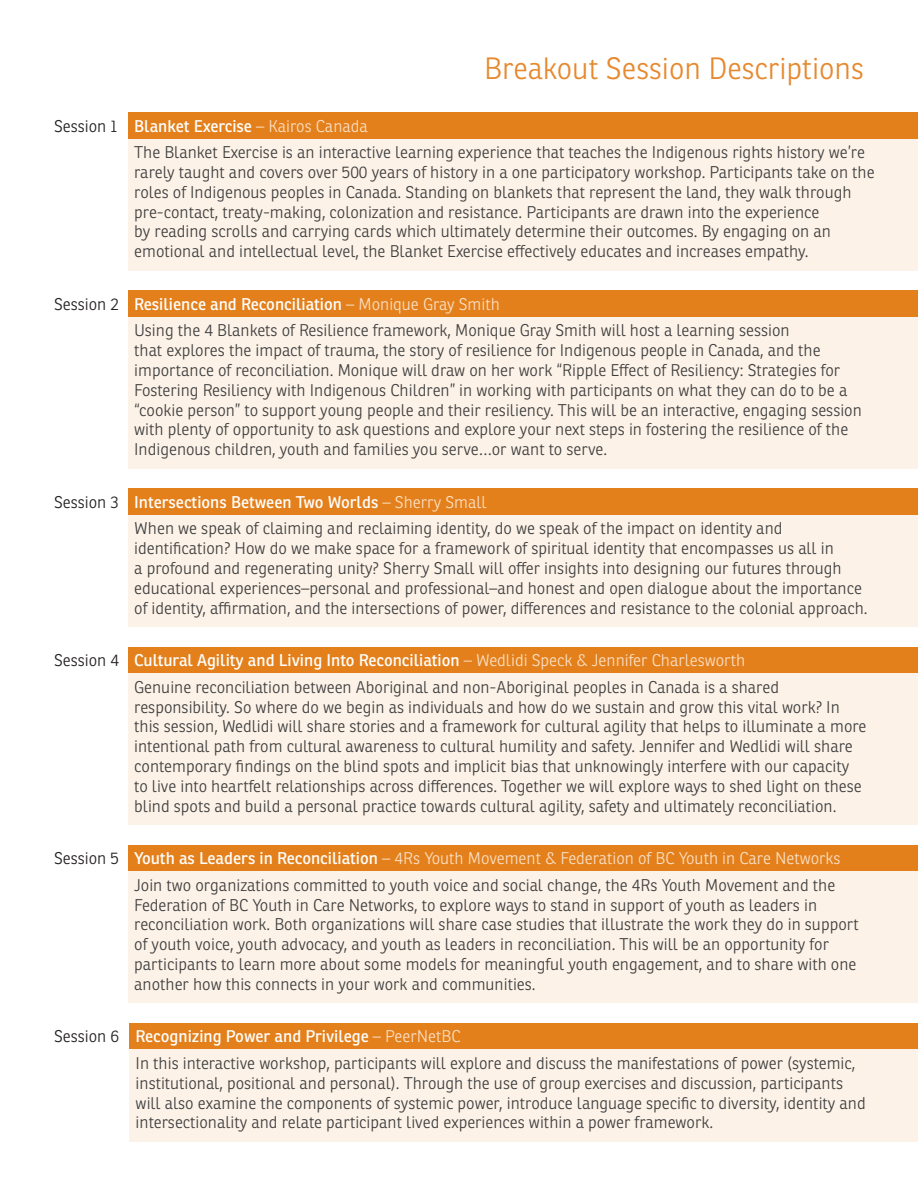
<style>
.page{position:relative;width:918px;height:1188px;background:#fff}
.page>*{position:absolute;margin:0;border:0;box-sizing:border-box;transform-origin:0 0}
.Body{font:300 30px "Ronnia Basic";color:#e6892f}
.Body-2{font:300 16.5px/19.8px "Ronnia Basic";color:#3e3e3f}
.Agenda_-_body_title{font:16.5px "Ronnia Basic Rg";color:#fff}
.Agenda_-_body_title-2{font:300 16.5px "Ronnia Basic";color:#fae0c6}
.Agenda_-_body{font:16.5px "Ronnia Basic Rg";color:#fff}
.Agenda_-_body-2{font:300 16.5px "Ronnia Basic";color:#231f20}
.s1{font-family:"Ronnia Basic";font-weight:300;color:#fae0c6}
.s2{font-family:"Ronnia Basic Rg";font-weight:400;color:#fff}
</style>
<div class="page">
<div style="left:128px;top:112px;width:790px;height:27px;background:#e4801b"></div>
<div style="left:128px;top:139px;width:790px;height:132px;background:#fcf2e7"></div>
<div style="left:128px;top:290px;width:790px;height:27px;background:#e4801b"></div>
<div style="left:128px;top:317px;width:790px;height:152px;background:#fcf2e7"></div>
<div style="left:128px;top:488px;width:790px;height:27px;background:#e4801b"></div>
<div style="left:128px;top:515px;width:790px;height:112px;background:#fcf2e7"></div>
<div style="left:128px;top:647px;width:790px;height:27px;background:#e4801b"></div>
<div style="left:128px;top:674px;width:790px;height:151px;background:#fcf2e7"></div>
<div style="left:128px;top:845px;width:790px;height:27px;background:#e4801b"></div>
<div style="left:128px;top:872px;width:790px;height:131px;background:#fcf2e7"></div>
<div style="left:130px;top:1023px;width:788px;height:27px;background:#e4801b"></div>
<div style="left:130px;top:1050px;width:788px;height:92px;background:#fcf2e7"></div>
<p class="Body" style="left:484px;top:50px;width:381px">Breakout Session Descriptions</p>
<p class="Agenda_-_body-2" style="left:54px;top:116px;width:65px">Session 1</p>
<p class="Agenda_-_body" style="left:134px;top:115px;width:235px">Blanket Exercise <span class="s1">– Kairos Canada</span></p>
<p class="Body-2" style="left:134px;top:142px;width:742px">The Blanket Exercise is an interactive learning experience that teaches the Indigenous rights history we’re rarely taught and covers over 500 years of history in a one participatory workshop. Participants take on the roles of Indigenous peoples in Canada. Standing on blankets that represent the land, they walk through pre-contact, treaty-making, colonization and resistance. Participants are drawn into the experience<br>by reading scrolls and carrying cards which ultimately determine their outcomes. By engaging on an emotional and intellectual level, the Blanket Exercise effectively educates and increases empathy.</p>
<p class="Agenda_-_body-2" style="left:54px;top:294px;width:66px">Session 2</p>
<p class="Agenda_-_body" style="left:134px;top:294px;width:367px">Resilience and Reconciliation <span class="s1">– Monique Gray Smith</span></p>
<p class="Body-2" style="left:134px;top:321px;width:729px">Using the 4 Blankets of Resilience framework, Monique Gray Smith will host a learning session<br>that explores the impact of trauma, the story of resilience for Indigenous people in Canada, and the importance of reconciliation. Monique will draw on her work “Ripple Effect of Resiliency: Strategies for Fostering Resiliency with Indigenous Children” in working with participants on what they can do to be a “cookie person” to support young people and their resiliency. This will be an interactive, engaging session with plenty of opportunity to ask questions and explore your next steps in fostering the resilience of the Indigenous children, youth and families you serve…or want to serve.</p>
<p class="Agenda_-_body-2" style="left:54px;top:492px;width:66px">Session 3</p>
<p class="Agenda_-_body_title" style="left:134px;top:492px;width:354px">Intersections Between Two Worlds <span class="s1">– Sherry Small</span></p>
<p class="Body-2" style="left:134px;top:519px;width:735px">When we speak of claiming and reclaiming identity, do we speak of the impact on identity and identification? How do we make space for a framework of spiritual identity that encompasses us all in<br>a profound and regenerating unity? Sherry Small will offer insights into designing our futures through educational experiences–personal and professional–and honest and open dialogue about the importance of identity, affirmation, and the intersections of power, differences and resistance to the colonial approach.</p>
<p class="Agenda_-_body-2" style="left:54px;top:650px;width:67px">Session 4</p>
<p class="Agenda_-_body_title" style="left:134px;top:650px;width:613px">Cultural Agility and Living Into Reconciliation <span class="s1">– Wedlidi Speck &amp; Jennifer Charlesworth</span></p>
<p class="Body-2" style="left:134px;top:677px;width:734px">Genuine reconciliation between Aboriginal and non-Aboriginal peoples in Canada is a shared responsibility. So where do we begin as individuals and how do we sustain and grow this vital work? In this session, Wedlidi will share stories and a framework for cultural agility that helps to illuminate a more intentional path from cultural awareness to cultural humility and safety. Jennifer and Wedlidi will share contemporary findings on the blind spots and implicit bias that unknowingly interfere with our capacity to live into heartfelt relationships across differences. Together we will explore ways to shed light on these blind spots and build a personal practice towards cultural agility, safety and ultimately reconciliation.</p>
<p class="Agenda_-_body-2" style="left:54px;top:848px;width:66px">Session 5</p>
<p class="Agenda_-_body_title-2" style="left:134px;top:848px;width:708px"><span class="s2">Youth as Leaders in Reconciliation</span> – 4Rs Youth Movement &amp; Federation of BC Youth in Care Networks</p>
<p class="Body-2" style="left:134px;top:875px;width:726px">Join two organizations committed to youth voice and social change, the 4Rs Youth Movement and the Federation of BC Youth in Care Networks, to explore ways to stand in support of youth as leaders in reconciliation work. Both organizations will share case studies that illustrate the work they do in support of youth voice, youth advocacy, and youth as leaders in reconciliation. This will be an opportunity for participants to learn more about some models for meaningful youth engagement, and to share with one another how this connects in your work and communities.</p>
<p class="Agenda_-_body-2" style="left:54px;top:1027px;width:67px">Session 6</p>
<p class="Agenda_-_body_title" style="left:136px;top:1026px;width:327px">Recognizing Power and Privilege <span class="s1">– PeerNetBC</span></p>
<p class="Body-2" style="left:136px;top:1053px;width:732px">In this interactive workshop, participants will explore and discuss the manifestations of power (systemic, institutional, positional and personal). Through the use of group exercises and discussion, participants will also examine the components of systemic power, introduce language specific to diversity, identity and intersectionality and relate participant lived experiences within a power framework.</p>
</div>
